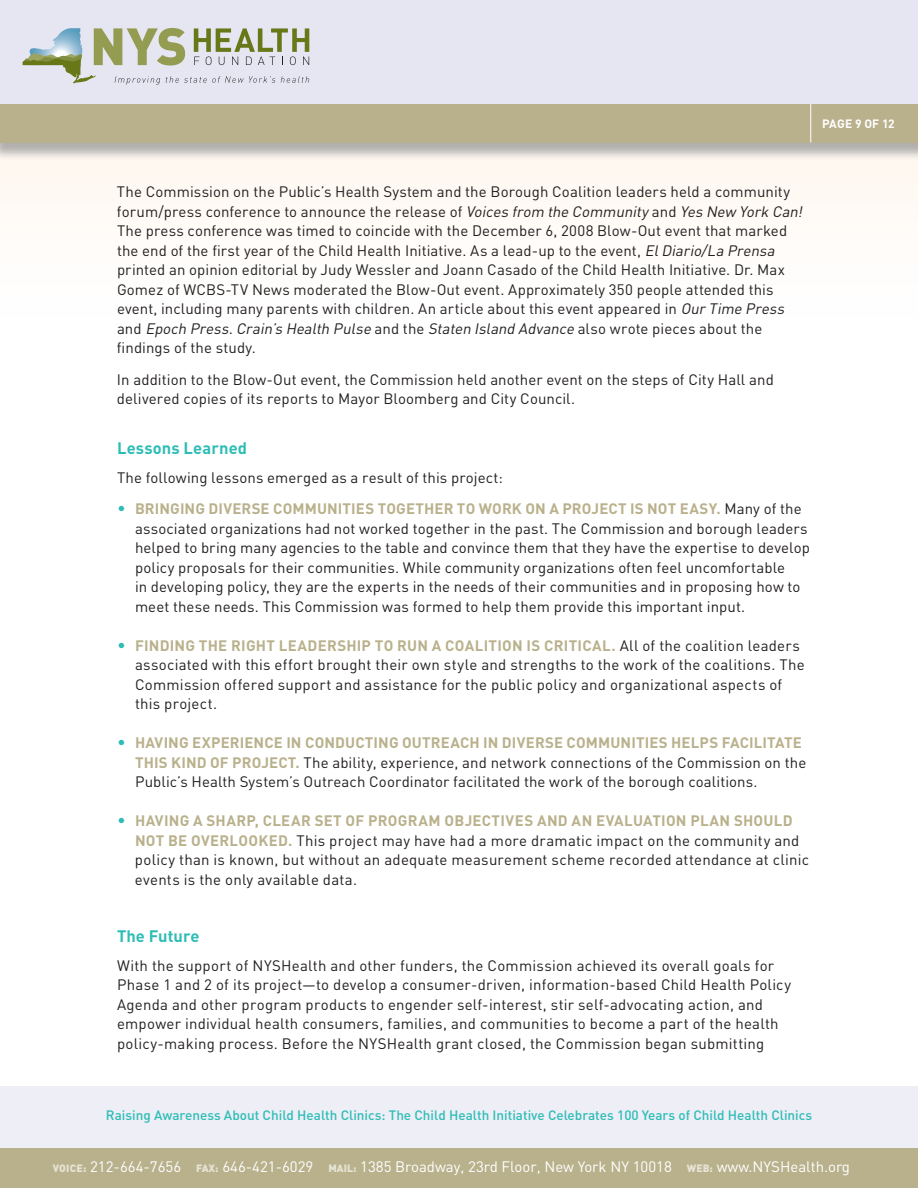
<style>
.page{position:relative;width:918px;height:1188px;background:#fff}
.page>*{position:absolute;margin:0;border:0;box-sizing:border-box;transform-origin:0 0}
.t1{font:700 16.5px "DIN";letter-spacing:.005em;color:#2ebdb6}
.t2{font:15px/19.5px "DIN";letter-spacing:.01em;color:#231f20}
.t3{font:700 15px "DIN";letter-spacing:.075em;color:#b9b18c}
.t4{font:15px "DIN";color:#fff}
.t5{font:700 15px "DIN";letter-spacing:.135em;color:#b9b18c}
.t6{font:700 15px "DIN";letter-spacing:.105em;color:#b9b18c}
.t7{font:500 13.5px "DIN";color:#2ebdb6}
.t8{font:700 12px "DIN";color:#fff}
.s1{font-style:italic}
.s2{font-weight:400;font-size:16.5px;color:#2ebdb6}
.s3{font-weight:700;color:#b9b18c}
.s4{font-weight:900;font-size:10.5px;color:#e7e3d5}
</style>
<div class="page">
<div style="left:0;top:0;width:918px;height:106px;background:#e5e6f2"></div>
<div style="left:0;top:142px;width:918px;height:224px;background:#fffdfb"></div>
<div style="left:0;top:1086px;width:918px;height:102px;background:#edeef6"></div>
<div style="left:0;top:106px;width:918px;height:55px;background:#999;opacity:.75"></div>
<div style="left:0;top:104px;width:918px;height:38px;background:#b9b18c"></div>
<hr style="left:810px;top:104px;width:1px;height:39px;background:#fff">
<div style="left:0;top:1148px;width:918px;height:40px;background:#b9b18c"></div>
<svg style="left:23px;top:28px;width:286px;height:57px"></svg>
<p class="t8" style="left:822px;top:116px;width:74px">PAGE 9 OF 12</p>
<p class="t2" style="left:117px;top:183px;width:690px">The Commission on the Public’s Health System and the Borough Coalition leaders held a community forum/press conference to announce the release of <span class="s1">Voices from the Community</span> and <span class="s1">Yes New York Can!<br></span>The press conference was timed to coincide with the December 6, 2008 Blow-Out event that marked the end of the first year of the Child Health Initiative. As a lead-up to the event, <span class="s1">ElDiario/La Prensa </span>printed an opinion editorial by Judy Wessler and Joann Casado of the Child Health Initiative. Dr. Max Gomez of WCBS-TV News moderated the Blow-Out event. Approximately 350 people attended this event, including many parents with children. An article about this event appeared in <span class="s1">Our Time Press<br></span>a n d <span class="s1">Epoch Press.Crain’s Health Pulse</span> a n d t h e <span class="s1">Staten Island Advance</span> a l s o w ro t e p i e c e s a b o u t t h e findings of the study.</p>
<p class="t2" style="left:117px;top:370px;width:658px">In addition to the Blow-Out event, the Commission held another event on the steps of City Hall and delivered copies of its reports to Mayor Bloomberg and City Council.</p>
<p class="t1" style="left:117px;top:437px;width:132px">LESSONS LEARNED</p>
<p class="t2" style="left:117px;top:468px;width:388px">The following lessons emerged as a result of this project:</p>
<p class="t3" style="left:117px;top:499px;width:318px"><span class="s2">•</span> BRINGING DIVERSE COMMUNITIES TOGETHER</p>
<p class="t2" style="left:135px;top:499px;width:677px;text-indent:322px"><span class="s3">TO WORK ON A PROJECT IS NOT EASY.</span> Many of the associated organizations had not worked together in the past. The Commission and borough leaders helped to bring many agencies to the table and convince them that they have the expertise to develop policy proposals for their communities. While community organizations often feel uncomfortable<br>in developing policy, they are the experts in the needs of their communities and in proposing how to meet these needs. This Commission was formed to help them provide this important input.</p>
<p class="t3" style="left:117px;top:635px;width:124px"><span class="s2">•</span> FINDING THE RIGH</p>
<p class="t3" style="left:267px;top:635px;width:52px">T LEADER</p>
<p class="t3" style="left:337px;top:635px;width:18px">SHIP</p>
<p class="t2" style="left:135px;top:636px;width:671px;text-indent:240px"><span class="s3">TO RUN A COALITION IS CRITICAL.</span> All of the coalition leaders associated with this effort brought their own style and strengths to the work of the coalitions. The Commission offered support and assistance for the public policy and organizational aspects of this project.</p>
<p class="t3" style="left:117px;top:733px;width:104px"><span class="s2">•</span> HAVING EXPERIE</p>
<p class="t6" style="left:254px;top:733px;width:428px">NCE IN CONDUCTING OUTREACH IN DIVERSE COMMUNITIES HELP</p>
<p class="t3" style="left:709px;top:733px;width:38px">S FACILI</p>
<p class="t2" style="left:135px;top:733px;width:673px;text-indent:632px"><span class="s3">TATE<br>THIS KIND OF PROJECT.</span> The ability, experience, and network connections of the Commission on the<br>Public’s Health System’s Outreach Coordinator facilitated the work of the borough coalitions.</p>
<p class="t3" style="left:117px;top:811px;width:156px"><span class="s2">•</span> HAVING A SHARP, CLE</p>
<p class="t5" style="left:291px;top:811px;width:493px">AR SET OF PROGRAM OBJECTIVES AND AN EVALUATION PLAN SHOULD</p>
<p class="t3" style="left:135px;top:830px;width:86px">NOT BE OVERL</p>
<p class="t2" style="left:135px;top:831px;width:676px;text-indent:104px"><span class="s3">OOKED.</span> This project may have had a more dramatic impact on the community and policy than is known, but without an adequate measurement scheme recorded attendance at clinic events is the only available data.</p>
<p class="t1" style="left:117px;top:925px;width:84px">THE FUTURE</p>
<p class="t2" style="left:117px;top:956px;width:676px">With the support of NYSHealth and other funders, the Commission achieved its overall goals for Phase 1 and 2 of its project—to develop a consumer-driven, information-based Child Health Policy Agenda and other program products to engender self-interest, stir self-advocating action, and empower individual health consumers, families, and communities to become a part of the health policy-making process. Before the NYSHealth grant closed, the Commission began submitting</p>
<p class="t7" style="left:106px;top:1106px;width:708px">Raising Awareness About Child Health Clinics: The Child Health Initiative Celebrates 100 Years of Child Health Clinics</p>
<p class="t4" style="left:53px;top:1158px;width:799px"><span class="s4">VOICE:</span> 212-664-7656 <span class="s4">FAX:</span> 646-421-6029 <span class="s4">MAIL:</span> 1385 Broadway, 23rd Floor, New York NY 10018 <span class="s4">WEB:</span> www.NYSHealth.org</p>
</div>
